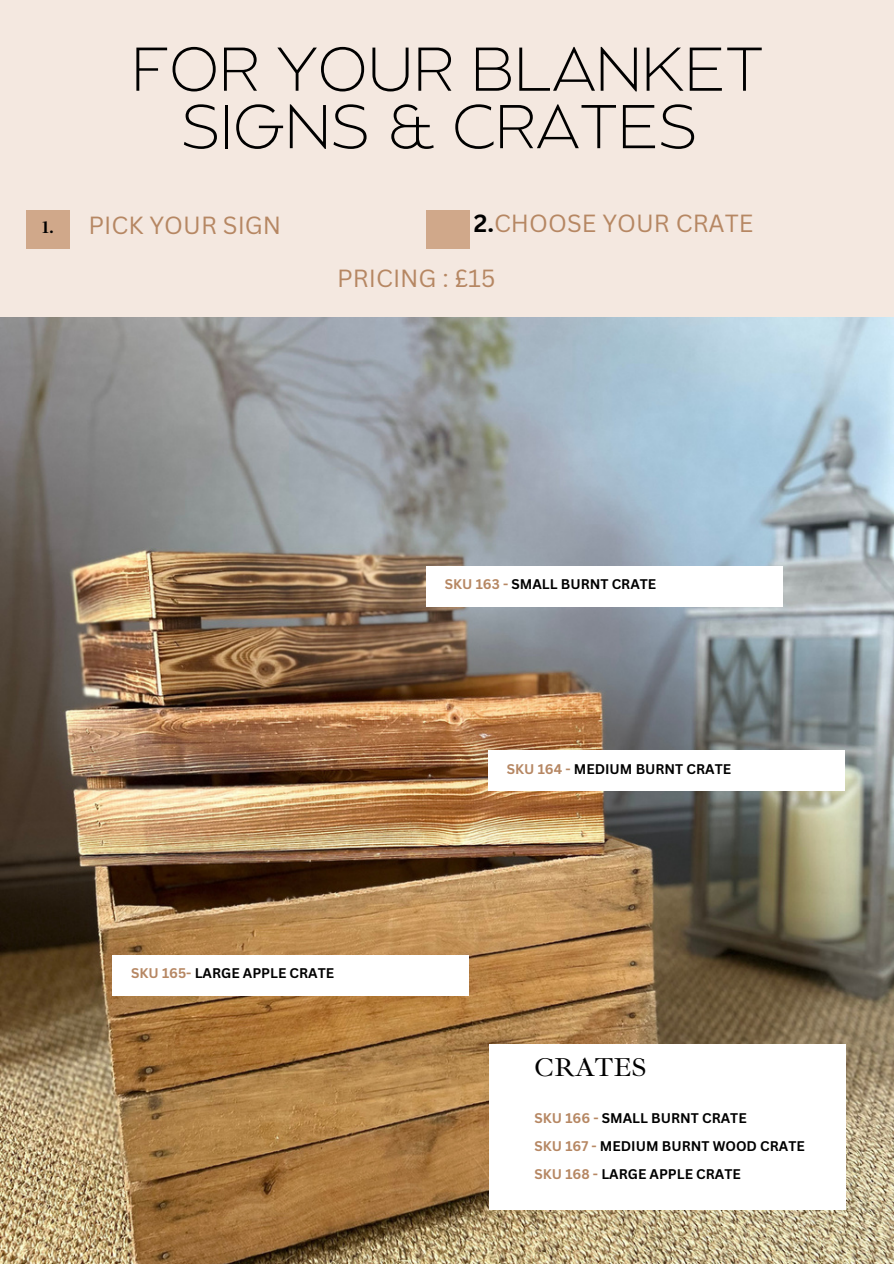
<style>
.page{position:relative;width:894px;height:1264px;background:#fff}
.page>*{position:absolute;margin:0;border:0;box-sizing:border-box;transform-origin:0 0}
.t1{font:200 61.65px/57.4px "Balgin";color:#000;text-align:center}
.t2{font:26.55px "Ibarra Real Nova";color:#000}
.t3{font:24.15px "Canva Sans";color:#b68763}
.t4{font:700 17.1px "Ibarra Real Nova";color:#000}
.t5{font:700 13.65px "Canva Sans";color:#000}
.s1{font-weight:700;color:#000}
.s2{color:#b68763}
</style>
<div class="page">
<div style="left:0;top:0;width:893px;height:1263px;background:#f4e8e0"></div>
<div style="left:27px;top:211px;width:42px;height:38px;background:#d0a88a"></div>
<div style="left:426px;top:211px;width:43px;height:38px;background:#d0a88a"></div>
<img style="left:0;top:317px;width:893px;height:946px">
<div style="left:112px;top:955px;width:356px;height:40px;background:#fff"></div>
<div style="left:426px;top:566px;width:356px;height:41px;background:#fff"></div>
<div style="left:488px;top:750px;width:356px;height:41px;background:#fff"></div>
<div style="left:489px;top:1044px;width:356px;height:166px;background:#fff"></div>
<p class="t4" style="left:42px;top:217px;width:13px">1.</p>
<p class="t1" style="left:131px;top:47px;width:633px">FOR YOUR BLANKET<br>SIGNS &amp; CRATES</p>
<p class="t3" style="left:88px;top:208px;width:194px">PICK YOUR SIGN</p>
<p class="t3" style="left:474px;top:206px;width:281px"><span class="s1">2.</span>CHOOSE YOUR CRATE</p>
<p class="t3" style="left:337px;top:261px;width:160px">PRICING : £15</p>
<p class="t5" style="left:131px;top:963px;width:204px"><span class="s2">SKU 165-</span> LARGE APPLE CRATE</p>
<p class="t5" style="left:445px;top:574px;width:213px"><span class="s2">SKU 163 -</span> SMALL BURNT CRATE</p>
<p class="t5" style="left:506px;top:759px;width:226px"><span class="s2">SKU 164 -</span> MEDIUM BURNT CRATE</p>
<p class="t2" style="left:534px;top:1050px;width:114px">CRATES</p>
<p class="t5" style="left:534px;top:1108px;width:214px"><span class="s2">SKU 166 -</span> SMALL BURNT CRATE</p>
<p class="t5" style="left:534px;top:1136px;width:272px"><span class="s2">SKU 167 -</span> MEDIUM BURNT WOOD CRATE</p>
<p class="t5" style="left:534px;top:1164px;width:208px"><span class="s2">SKU 168 -</span> LARGE APPLE CRATE</p>
</div>
